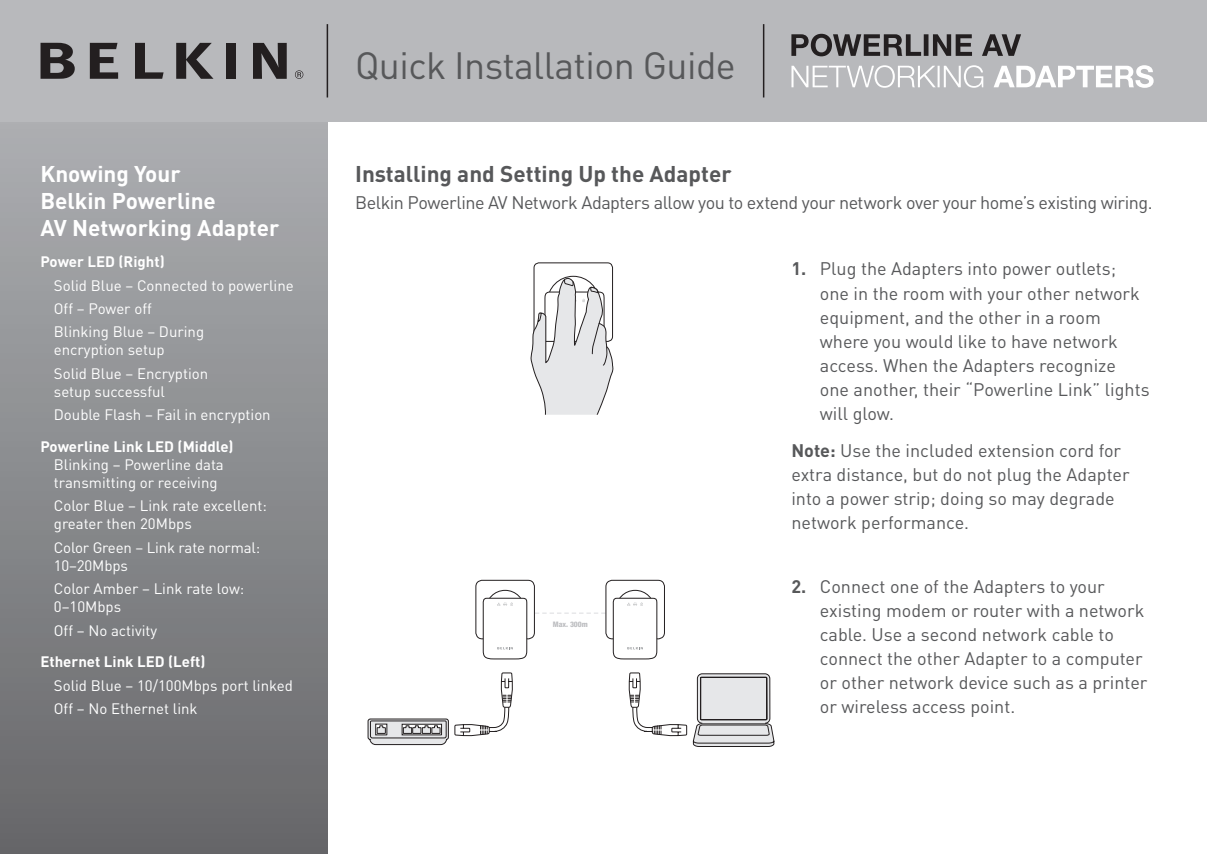
<style>
.page{position:relative;width:1207px;height:854px;background:#fff}
.page>*{position:absolute;margin:0;border:0;box-sizing:border-box;transform-origin:0 0}
.t1{font:37.5px "DINOT";letter-spacing:-.015em;color:#57585a}
.t2{font:700 22.5px/27px "DINOT";color:#fff}
.t3{font:700 22.5px "DINOT";color:#57585a}
.t4{font:18px/24px "DINOT";color:#57585a}
.t5{font:18px "DINOT";letter-spacing:-.03em;color:#57585a}
.t6{font:15px/18px "DINOT";color:#fff}
.t7{font:700 15px "DINOT";color:#fff}
.t8{font:800 condensed 7.65px "Helvetica Neue LT Pro";color:#bcbdc0}
.s1{font-weight:700}
</style>
<div class="page">
<div style="left:0;top:117px;width:327px;height:736px;background:linear-gradient(to bottom,#adafb2,#666769)"></div>
<div style="left:0;top:0;width:1206px;height:122px;background:#b8b9bc"></div>
<hr style="left:326px;top:24px;width:2px;height:73px;background:#231f20">
<hr style="left:762px;top:24px;width:2px;height:73px;background:#231f20">
<svg style="left:135px;top:43px;width:28px;height:36px"></svg>
<svg style="left:40px;top:43px;width:35px;height:36px"></svg>
<svg style="left:90px;top:43px;width:28px;height:36px"></svg>
<svg style="left:176px;top:43px;width:37px;height:36px"></svg>
<div style="left:226px;top:43px;width:10px;height:36px;background:#231f20"></div>
<svg style="left:253px;top:43px;width:34px;height:36px"></svg>
<svg style="left:295px;top:70px;width:8px;height:9px"></svg>
<svg style="left:791px;top:34px;width:229px;height:22px"></svg>
<svg style="left:791px;top:65px;width:362px;height:23px"></svg>
<svg style="left:534px;top:612px;width:71px;height:1px"></svg>
<svg style="left:367px;top:718px;width:81px;height:26px;background:#b0b0b1"></svg>
<div style="left:475px;top:579px;width:59px;height:59px;border:1px solid #231f20;border-radius:6px"></div>
<div style="left:485px;top:589px;width:39px;height:39px;border:1px solid #231f20;border-radius:50%"></div>
<div style="left:605px;top:579px;width:59px;height:59px;border:1px solid #231f20;border-radius:6px"></div>
<div style="left:615px;top:589px;width:39px;height:39px;border:1px solid #231f20;border-radius:50%"></div>
<div style="left:533px;top:262px;width:79px;height:79px;border:1px solid #231f20;border-radius:5px"></div>
<svg style="left:530px;top:275px;width:83px;height:139px"></svg>
<svg style="left:454px;top:597px;width:73px;height:138px"></svg>
<svg style="left:612px;top:597px;width:162px;height:149px"></svg>
<p class="t2" style="left:40px;top:159px;width:240px">Knowing Your<br>Belkin Powerline<br>AV Networking Adapter</p>
<p class="t7" style="left:40px;top:251px;width:126px">Power LED (Right)</p>
<p class="t6" style="left:54px;top:275px;width:241px">Solid Blue – Connected to powerline</p>
<p class="t6" style="left:54px;top:299px;width:99px">Off – Power off</p>
<p class="t6" style="left:54px;top:322px;width:152px">Blinking Blue – During encryption setup</p>
<p class="t6" style="left:54px;top:363px;width:156px">Solid Blue – Encryption setup successful</p>
<p class="t6" style="left:54px;top:405px;width:218px">Double Flash – Fail in encryption</p>
<p class="t6" style="left:40px;top:436px;width:195px;text-align:center"><span class="s1">Powerline Link LED (Middle)<br></span>Blinking – Powerline data transmitting or receiving</p>
<p class="t6" style="left:54px;top:496px;width:215px">Color Blue – Link rate excellent: greater then 20Mbps</p>
<p class="t6" style="left:54px;top:537px;width:208px">Color Green – Link rate normal:<br>10–20Mbps</p>
<p class="t6" style="left:54px;top:579px;width:192px">Color Amber – Link rate low:<br>0–10Mbps</p>
<p class="t6" style="left:54px;top:620px;width:105px">Off – No activity</p>
<p class="t7" style="left:40px;top:651px;width:167px">Ethernet Link LED (Left)</p>
<p class="t6" style="left:54px;top:675px;width:241px">Solid Blue – 10/100Mbps port linked</p>
<p class="t6" style="left:54px;top:698px;width:145px">Off – No Ethernet link</p>
<p class="t1" style="left:355px;top:40px;width:382px">Quick Installation Guide</p>
<p class="t3" style="left:355px;top:158px;width:378px">Installing and Setting Up the Adapter</p>
<p class="t5" style="left:355px;top:190px;width:798px">Belkin Powerline AV Network Adapters allow you to extend your network over your home’s existing wiring.</p>
<p class="t8" style="left:552px;top:619px;width:37px">Max. 300m</p>
<p class="t4" style="left:819px;top:256px;width:331px;text-indent:-28px"><span class="s1">1.</span> Plug the Adapters into power outlets; one in the room with your other network equipment, and the other in a room where you would like to have network access. When the Adapters recognize one another, their “Powerline Link” lights will glow.</p>
<p class="t4" style="left:791px;top:437px;width:340px"><span class="s1">Note:</span> Use the included extension cord for extra distance, but do not plug the Adapter into a power strip; doing so may degrade network performance.</p>
<p class="t4" style="left:819px;top:573px;width:329px;text-indent:-28px"><span class="s1">2.</span> Connect one of the Adapters to your existing modem or router with a network cable. Use a second network cable to connect the other Adapter to a computer or other network device such as a printer or wireless access point.</p>
</div>
